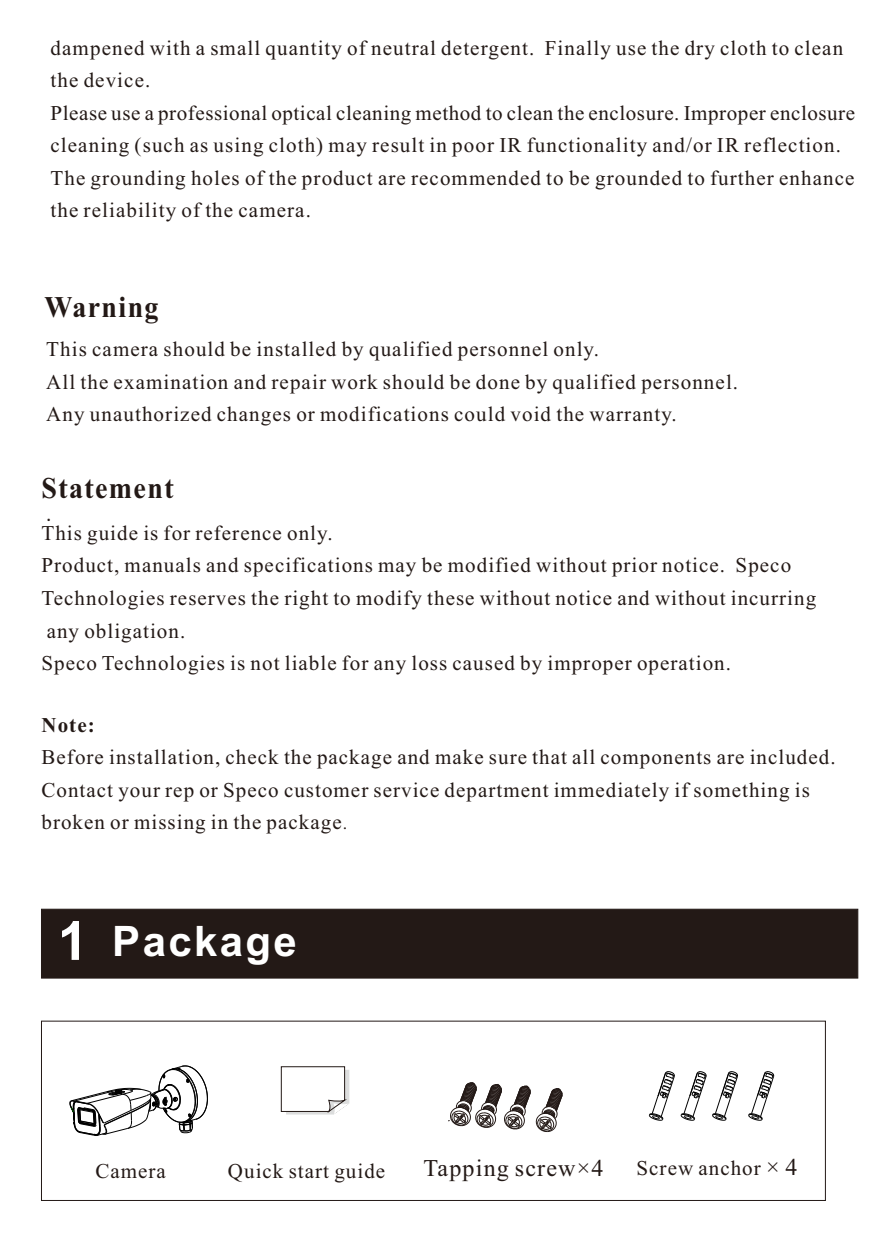
<style>
.page{position:relative;width:893px;height:1259px;background:#fff}
.page>*{position:absolute;margin:0;border:0;box-sizing:border-box;transform-origin:0 0}
.t1{font:700 42px "Arial";letter-spacing:.055em;color:#fff}
.t2{font:700 30px "Times New Roman";letter-spacing:.05em;color:#231916;scale:.93 1}
.t3{font:24px "Times New Roman";letter-spacing:.05em;color:#231916}
.t4{font:21px/32.7px "Times New Roman";letter-spacing:.05em;color:#231916}
.t5{font:700 21px "Times New Roman";color:#231916}
.t6{font:21px "Calibri";color:#231916}
.s1{font-size:18px}
.s2{font-size:54px}
.s3{font-size:24px}
</style>
<div class="page">
<div style="left:41px;top:908px;width:817px;height:70px;background:#231916"></div>
<svg style="left:281px;top:1066px;width:68px;height:48px"></svg>
<svg style="left:649px;top:1071px;width:89px;height:50px"></svg>
<svg style="left:748px;top:1071px;width:26px;height:50px"></svg>
<svg style="left:69px;top:1065px;width:139px;height:71px"></svg>
<svg style="left:448px;top:1082px;width:114px;height:49px"></svg>
<p class="t4" style="left:50px;top:33px;width:806px">dampened with a small quantity of neutral detergent. Finally use the dry cloth to clean the device.<br>Please use a professional optical cleaning method to clean the enclosure. Improper enclosure cleaning (such as using cloth) may result in poor IR functionality and/or IR reflection.<br>The grounding holes of the product are recommended to be grounded to further enhance the reliability of the camera.</p>
<h2 class="t2" style="left:45px;top:296px;width:124px">Warning</h2>
<p class="t4" style="left:46px;top:335px;width:693px">This camera should be installed by qualified personnel only.<br>All the examination and repair work should be done by qualified personnel.<br>Any unauthorized changes or modifications could void the warranty.</p>
<h2 class="t2" style="left:41px;top:477px;width:144px">Statement</h2>
<p class="t6" style="left:46px;top:505px;width:7px">.</p>
<p class="t4" style="left:41px;top:518px;width:776px">This guide is for reference only.<br>Product, manuals and specifications may be modified without prior notice. Speco Technologies reserves the right to modify these without notice and without incurring any obligation.<br>Speco Technologies is not liable for any loss caused by improper operation.</p>
<p class="t5" style="left:42px;top:717px;width:55px">Note:</p>
<p class="t4" style="left:41px;top:743px;width:796px">Before installation, check the package and make sure that all components are included.<br>Contact your rep or Speco customer service department immediately if something is broken or missing in the package<span class="s1">.</span></p>
<h1 class="t1" style="left:58px;top:926px;width:241px"><span class="s2">1</span> Package</h1>
<p class="t4" style="left:95px;top:1157px;width:72px">Camera</p>
<p class="t4" style="left:228px;top:1156px;width:159px">Quick start guide</p>
<p class="t3" style="left:423px;top:1159px;width:182px">Tapping screw×4</p>
<p class="t4" style="left:636px;top:1153px;width:163px">Screw anchor <span class="s3">× 4</span></p>
</div>
